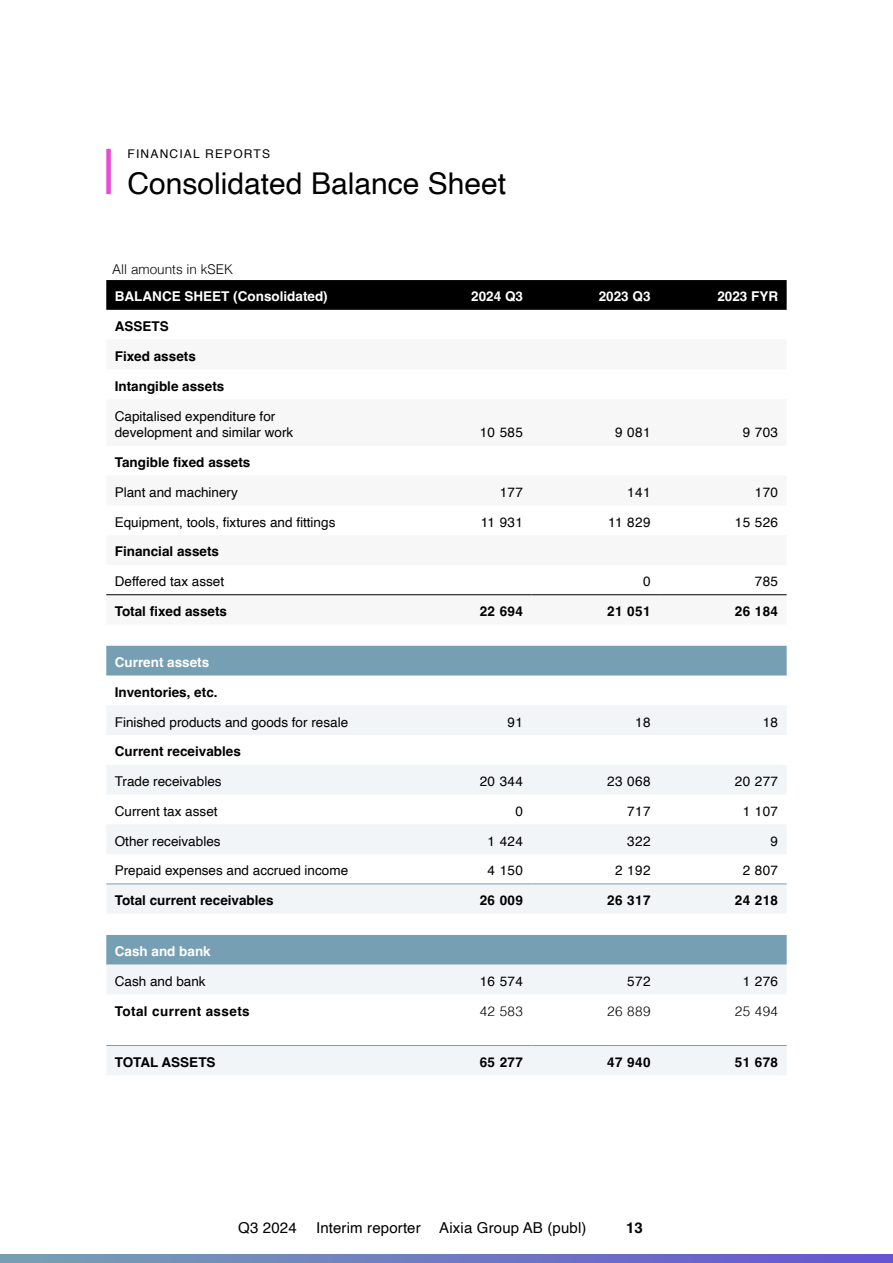
<style>
.page{position:relative;width:893px;height:1263px;background:#fff}
.page>*{position:absolute;margin:0;border:0;box-sizing:border-box;transform-origin:0 0}
.RUBRIK{font:30px "Helvetica";color:#000}
.t1{font:15px "Helvetica";letter-spacing:.01em;color:#000}
.t2{font:700 15px "Helvetica";color:#000}
.SIFFROR{font:13.5px/16.2px "Helvetica";color:#000}
.SIFFROR-2{font:700 13.5px "Helvetica";color:#000}
.t3{font:700 13.5px "Helvetica";color:#fff}
.SIFFROR-3{font:300 13.5px "Helvetica";color:#000}
.SIFFROR-4{font:700 13.5px "Helvetica";letter-spacing:.03em;color:#000}
.ÖVERRUBRIK{font:12px "Helvetica";letter-spacing:.1em;color:#000}
</style>
<div class="page">
<div style="left:106px;top:149px;width:5px;height:45px;background:#e84bd1"></div>
<div style="left:106px;top:280px;width:681px;height:30px;background:#000"></div>
<div style="left:106px;top:646px;width:681px;height:30px;background:#779fb3"></div>
<svg style="left:106px;top:706px;width:681px;height:369px;fill:#f1f5f7"></svg>
<svg style="left:106px;top:1024px;width:681px;height:21px"></svg>
<hr style="left:106px;top:594px;width:298px;height:1px;background:#000">
<hr style="left:404px;top:594px;width:127px;height:1px;background:#000">
<hr style="left:531px;top:594px;width:128px;height:1px;background:#000">
<hr style="left:659px;top:594px;width:128px;height:1px;background:#000">
<hr style="left:106px;top:883px;width:298px;height:1px;background:#779fb3">
<hr style="left:404px;top:883px;width:127px;height:1px;background:#779fb3">
<hr style="left:531px;top:883px;width:128px;height:1px;background:#779fb3">
<hr style="left:659px;top:883px;width:128px;height:1px;background:#779fb3">
<hr style="left:106px;top:1045px;width:298px;height:1px;background:#779fb3">
<hr style="left:404px;top:1045px;width:127px;height:1px;background:#779fb3">
<hr style="left:531px;top:1045px;width:128px;height:1px;background:#779fb3">
<hr style="left:659px;top:1045px;width:128px;height:1px;background:#779fb3">
<svg style="left:0;top:1254px;width:893px;height:9px;background:#6f7ac1"></svg>
<p class="ÖVERRUBRIK" style="left:128px;top:144px;width:144px">FINANCIAL REPORTS</p>
<p class="RUBRIK" style="left:128px;top:160px;width:380px">Consolidated Balance Sheet</p>
<p class="SIFFROR-3" style="left:112px;top:257px;width:122px">All amounts in kSEK</p>
<p class="t3" style="left:115px;top:288px;width:215px">BALANCE SHEET (Consolidated)</p>
<p class="t3" style="left:471px;top:288px;width:53px">2024 Q3</p>
<p class="t3" style="left:599px;top:288px;width:53px">2023 Q3</p>
<p class="t3" style="left:717px;top:288px;width:62px">2023 FYR</p>
<p class="SIFFROR-2" style="left:115px;top:318px;width:56px">ASSETS</p>
<p class="SIFFROR-2" style="left:115px;top:348px;width:83px">Fixed assets</p>
<p class="SIFFROR-2" style="left:115px;top:378px;width:111px">Intangible assets</p>
<p class="SIFFROR" style="left:115px;top:409px;width:180px">Capitalised expenditure for development and similar work</p>
<p class="SIFFROR" style="left:480px;top:425px;width:45px">10 585</p>
<p class="SIFFROR" style="left:615px;top:425px;width:37px">9 081</p>
<p class="SIFFROR" style="left:743px;top:425px;width:37px">9 703</p>
<p class="SIFFROR-2" style="left:115px;top:454px;width:137px">Tangible fixed assets</p>
<p class="SIFFROR" style="left:115px;top:484px;width:125px">Plant and machinery</p>
<p class="SIFFROR" style="left:500px;top:484px;width:25px">177</p>
<p class="SIFFROR" style="left:627px;top:484px;width:25px">141</p>
<p class="SIFFROR" style="left:755px;top:484px;width:25px">170</p>
<p class="SIFFROR" style="left:115px;top:514px;width:222px">Equipment, tools, fixtures and fittings</p>
<p class="SIFFROR" style="left:481px;top:514px;width:44px">11 931</p>
<p class="SIFFROR" style="left:608px;top:514px;width:44px">11 829</p>
<p class="SIFFROR" style="left:735px;top:514px;width:45px">15 526</p>
<p class="SIFFROR-2" style="left:115px;top:543px;width:106px">Financial assets</p>
<p class="SIFFROR" style="left:115px;top:574px;width:111px">Deffered tax asset</p>
<p class="SIFFROR" style="left:643px;top:574px;width:9px">0</p>
<p class="SIFFROR" style="left:755px;top:574px;width:25px">785</p>
<p class="SIFFROR-2" style="left:115px;top:603px;width:114px">Total fixed assets</p>
<p class="SIFFROR-2" style="left:480px;top:603px;width:45px">22 694</p>
<p class="SIFFROR-2" style="left:607px;top:603px;width:45px">21 051</p>
<p class="SIFFROR-2" style="left:735px;top:603px;width:45px">26 184</p>
<p class="t3" style="left:115px;top:654px;width:96px">Current assets</p>
<p class="SIFFROR-2" style="left:115px;top:684px;width:104px">Inventories, etc.</p>
<p class="SIFFROR" style="left:115px;top:714px;width:235px">Finished products and goods for resale</p>
<p class="SIFFROR" style="left:508px;top:714px;width:17px">91</p>
<p class="SIFFROR" style="left:635px;top:714px;width:17px">18</p>
<p class="SIFFROR" style="left:763px;top:714px;width:17px">18</p>
<p class="SIFFROR-2" style="left:115px;top:743px;width:128px">Current receivables</p>
<p class="SIFFROR" style="left:115px;top:774px;width:108px">Trade receivables</p>
<p class="SIFFROR" style="left:480px;top:774px;width:45px">20 344</p>
<p class="SIFFROR" style="left:607px;top:774px;width:45px">23 068</p>
<p class="SIFFROR" style="left:735px;top:774px;width:45px">20 277</p>
<p class="SIFFROR" style="left:115px;top:803px;width:104px">Current tax asset</p>
<p class="SIFFROR" style="left:515px;top:803px;width:9px">0</p>
<p class="SIFFROR" style="left:627px;top:803px;width:25px">717</p>
<p class="SIFFROR" style="left:743px;top:803px;width:37px">1 107</p>
<p class="SIFFROR" style="left:115px;top:833px;width:107px">Other receivables</p>
<p class="SIFFROR" style="left:488px;top:833px;width:37px">1 424</p>
<p class="SIFFROR" style="left:627px;top:833px;width:25px">322</p>
<p class="SIFFROR" style="left:771px;top:833px;width:9px">9</p>
<p class="SIFFROR" style="left:115px;top:863px;width:235px">Prepaid expenses and accrued income</p>
<p class="SIFFROR" style="left:488px;top:863px;width:37px">4 150</p>
<p class="SIFFROR" style="left:615px;top:863px;width:37px">2 192</p>
<p class="SIFFROR" style="left:743px;top:863px;width:37px">2 807</p>
<p class="SIFFROR-2" style="left:115px;top:892px;width:160px">Total current receivables</p>
<p class="SIFFROR-2" style="left:480px;top:892px;width:45px">26 009</p>
<p class="SIFFROR-2" style="left:607px;top:892px;width:45px">26 317</p>
<p class="SIFFROR-2" style="left:735px;top:892px;width:45px">24 218</p>
<p class="t3" style="left:115px;top:943px;width:98px">Cash and bank</p>
<p class="SIFFROR" style="left:115px;top:973px;width:92px">Cash and bank</p>
<p class="SIFFROR" style="left:480px;top:973px;width:45px">16 574</p>
<p class="SIFFROR" style="left:627px;top:973px;width:25px">572</p>
<p class="SIFFROR" style="left:743px;top:973px;width:37px">1 276</p>
<p class="SIFFROR-4" style="left:115px;top:1003px;width:136px">Total current assets</p>
<p class="SIFFROR-3" style="left:480px;top:999px;width:45px">42 583</p>
<p class="SIFFROR-3" style="left:607px;top:999px;width:45px">26 889</p>
<p class="SIFFROR-3" style="left:735px;top:999px;width:45px">25 494</p>
<p class="SIFFROR-2" style="left:115px;top:1054px;width:102px">TOTAL ASSETS</p>
<p class="SIFFROR-2" style="left:480px;top:1054px;width:45px">65 277</p>
<p class="SIFFROR-2" style="left:607px;top:1054px;width:45px">47 940</p>
<p class="SIFFROR-2" style="left:735px;top:1054px;width:45px">51 678</p>
<p class="t1" style="left:238px;top:1216px;width:60px">Q3 2024</p>
<p class="t1" style="left:316px;top:1216px;width:272px">Interim reporter Aixia Group AB (publ)</p>
<p class="t2" style="left:626px;top:1218px;width:18px">13</p>
</div>
